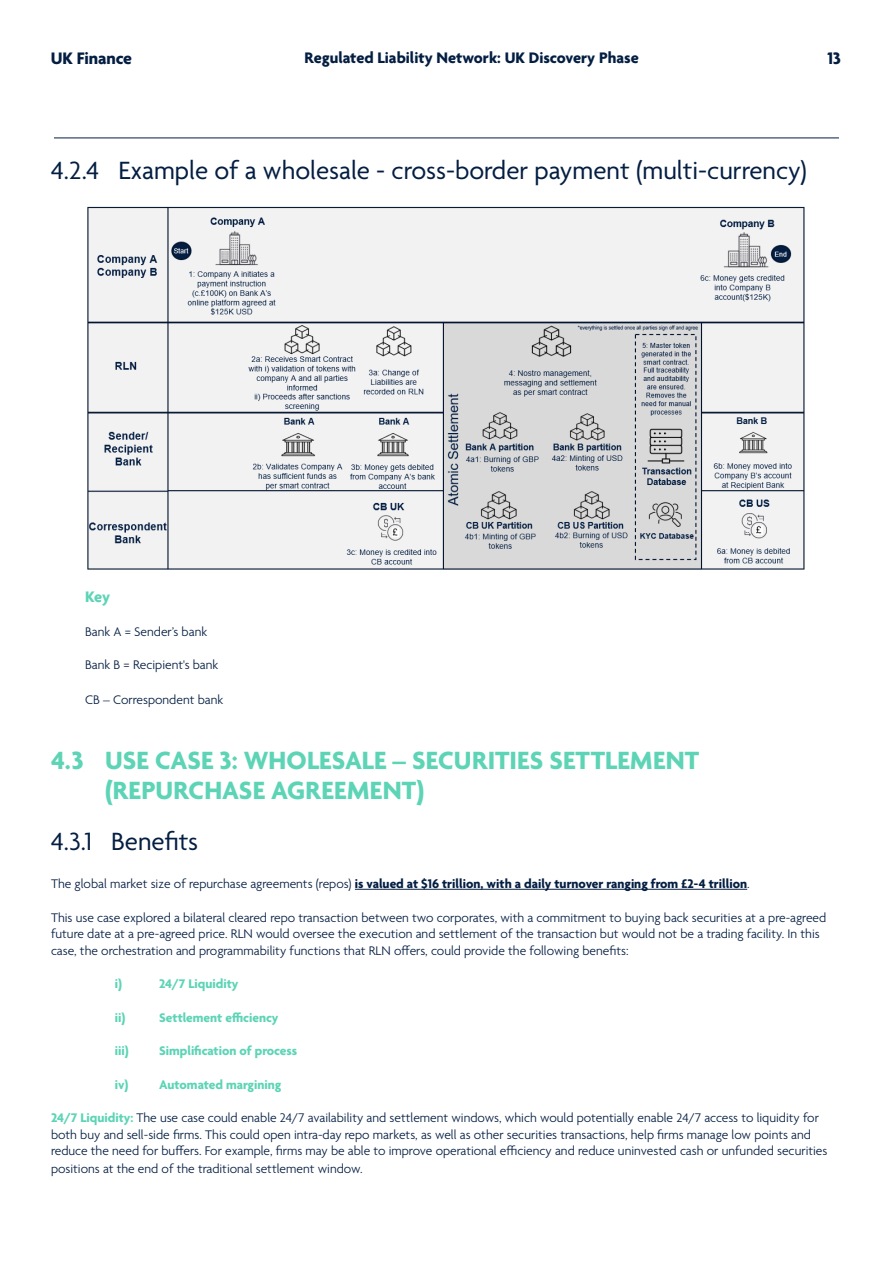
<style>
.page{position:relative;width:893px;height:1263px;background:#fff}
.page>*{position:absolute;margin:0;border:0;box-sizing:border-box;transform-origin:0 0}
.Sub_header_1_Blue{font:27px "Agenda";color:#041e42}
.Sub_header_2_Blue{font:700 27px/30px "Agenda";letter-spacing:.01em;color:#5cd4b5}
.t1{font:700 18px "Agenda";letter-spacing:-.005em;color:#041e42}
.t2{font:700 16.5px "Agenda";color:#041e42}
.Body_copy_9pt_LIGHT_Blue{font:700 16.5px "Agenda";color:#5cd4b5}
.Body_copy_9pt_LIGHT_Blue-2{font:300 13.5px/16.5px "Agenda";color:#041e42}
.Body_copy_9pt_LIGHT_Blue-3{font:700 13.5px "Agenda";color:#041e42}
.Body_copy_9pt_LIGHT_Blue-4{font:700 13.5px "Agenda";color:#5cd4b5}
.s1{font-weight:300}
.s2{font-weight:700;color:#5cd4b5}
</style>
<div class="page">
<hr style="left:54px;top:138px;width:785px;height:1px;background:#041e42">
<hr style="left:355px;top:889px;width:392px;height:1px;background:#041e42">
<img style="left:87px;top:206px;width:718px;height:364px">
<h2 class="t1" style="left:51px;top:49px;width:83px">UK Finance</h2>
<p class="t2" style="left:305px;top:49px;width:336px">Regulated Liability Network: UK Discovery Phase</p>
<h2 class="t1" style="left:827px;top:49px;width:15px">13</h2>
<p class="Sub_header_1_Blue" style="left:51px;top:156px;width:757px">4.2.4 Example of a wholesale - cross-border payment (multi-currency)</p>
<p class="Body_copy_9pt_LIGHT_Blue" style="left:85px;top:588px;width:27px">Key</p>
<p class="Body_copy_9pt_LIGHT_Blue-2" style="left:85px;top:624px;width:124px">Bank A = Sender’s bank</p>
<p class="Body_copy_9pt_LIGHT_Blue-2" style="left:85px;top:657px;width:135px">Bank B = Recipient's bank</p>
<p class="Body_copy_9pt_LIGHT_Blue-2" style="left:85px;top:692px;width:140px">CB – Correspondent bank</p>
<p class="Sub_header_2_Blue" style="left:105px;top:747px;width:596px;text-indent:-54px">4.3 USE CASE 3: WHOLESALE – SECURITIES SETTLEMENT (REPURCHASE AGREEMENT)</p>
<p class="Sub_header_1_Blue" style="left:51px;top:827px;width:149px">4.3.1 Benefits</p>
<p class="Body_copy_9pt_LIGHT_Blue-3" style="left:51px;top:876px;width:700px"><span class="s1">The global market size of repurchase agreements (repos)</span> is valued at $16 trillion, with a daily turnover ranging from £2-4 trillion<span class="s1">.</span></p>
<p class="Body_copy_9pt_LIGHT_Blue-2" style="left:51px;top:910px;width:777px">This use case explored a bilateral cleared repo transaction between two corporates, with a commitment to buying back securities at a pre-agreed future date at a pre-agreed price. RLN would oversee the execution and settlement of the transaction but would not be a trading facility. In this case, the orchestration and programmability functions that RLN offers, could provide the following benefits:</p>
<p class="Body_copy_9pt_LIGHT_Blue-4" style="left:115px;top:977px;width:9px">i)</p>
<p class="Body_copy_9pt_LIGHT_Blue-4" style="left:159px;top:977px;width:81px">24/7 Liquidity</p>
<p class="Body_copy_9pt_LIGHT_Blue-4" style="left:115px;top:1010px;width:12px">ii)</p>
<p class="Body_copy_9pt_LIGHT_Blue-4" style="left:159px;top:1010px;width:121px">Settlement efficiency</p>
<p class="Body_copy_9pt_LIGHT_Blue-4" style="left:115px;top:1044px;width:15px">iii)</p>
<p class="Body_copy_9pt_LIGHT_Blue-4" style="left:159px;top:1044px;width:140px">Simplification of process</p>
<p class="Body_copy_9pt_LIGHT_Blue-4" style="left:115px;top:1077px;width:168px">iv) Automated margining</p>
<p class="Body_copy_9pt_LIGHT_Blue-2" style="left:51px;top:1110px;width:778px"><span class="s2">24/7 Liquidity:</span> The use case could enable 24/7 availability and settlement windows, which would potentially enable 24/7 access to liquidity for both buy and sell-side firms. This could open intra-day repo markets, as well as other securities transactions, help firms manage low points and reduce the need for buffers. For example, firms may be able to improve operational efficiency and reduce uninvested cash or unfunded securities</p>
<p class="Body_copy_9pt_LIGHT_Blue-2" style="left:51px;top:1161px;width:313px">positions at the end of the traditional settlement window.</p>
</div>
